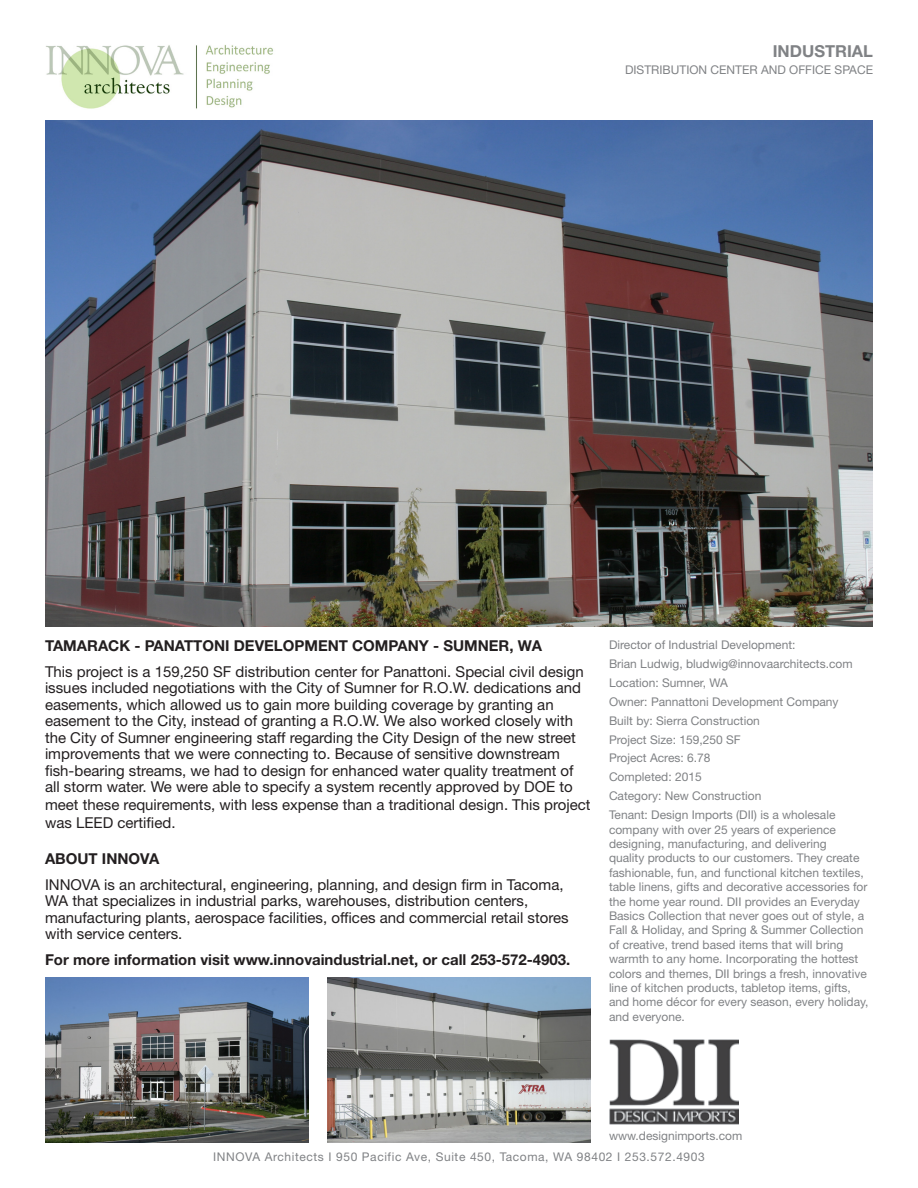
<style>
.page{position:relative;width:918px;height:1188px;background:#fff}
.page>*{position:absolute;margin:0;border:0;box-sizing:border-box;transform-origin:0 0}
.t1{font:700 16.5px "Helvetica Neue LT Std";color:#808285}
.t2{font:15px/16.5px "Helvetica Neue LT Std";color:#231f20}
.t3{font:700 15px "Helvetica Neue LT Std";color:#231f20}
.t4{font:12px/14.4px "Helvetica Neue LT Std";color:#808285}
.t5{font:12px "Helvetica Neue LT Std";letter-spacing:.05em;color:#808285}
</style>
<div class="page">
<img style="left:45px;top:121px;width:828px;height:505px">
<img style="left:45px;top:977px;width:264px;height:166px">
<img style="left:327px;top:977px;width:264px;height:166px">
<img style="left:46px;top:45px;width:227px;height:64px">
<img style="left:609px;top:1040px;width:130px;height:84px">
<p class="t1" style="left:773px;top:41px;width:102px">INDUSTRIAL</p>
<p class="t4" style="left:625px;top:63px;width:249px">DISTRIBUTION CENTER AND OFFICE SPACE</p>
<p class="t3" style="left:45px;top:637px;width:498px">TAMARACK - PANATTONI DEVELOPMENT COMPANY - SUMNER, WA</p>
<p class="t2" style="left:45px;top:663px;width:540px">This project is a 159,250 SF distribution center for Panattoni. Special civil design issues included negotiations with the City of Sumner for R.O.W. dedications and easements, which allowed us to gain more building coverage by granting an easement to the City, instead of granting a R.O.W. We also worked closely with the City of Sumner engineering staff regarding the City Design of the new street improvements that we were connecting to. Because of sensitive downstream fish-bearing streams, we had to design for enhanced water quality treatment of all storm water. We were able to specify a system recently approved by DOE to</p>
<p class="t2" style="left:45px;top:796px;width:547px;line-height:18px">meet these requirements, with less expense than a traditional design. This project was LEED certified.</p>
<p class="t3" style="left:45px;top:850px;width:116px">ABOUT INNOVA</p>
<p class="t2" style="left:45px;top:876px;width:525px">INNOVA is an architectural, engineering, planning, and design firm in Tacoma, WA that specializes in industrial parks, warehouses, distribution centers, manufacturing plants, aerospace facilities, offices and commercial retail stores with service centers.</p>
<p class="t3" style="left:45px;top:950px;width:527px">For more information visit www.innovaindustrial.net, or call 253-572-4903.</p>
<p class="t4" style="left:609px;top:637px;width:188px">Director of Industrial Development:</p>
<p class="t4" style="left:609px;top:656px;width:245px">Brian Ludwig, bludwig@innovaarchitects.com</p>
<p class="t4" style="left:609px;top:675px;width:121px">Location: Sumner, WA</p>
<p class="t4" style="left:609px;top:694px;width:231px">Owner: Pannattoni Development Company</p>
<p class="t4" style="left:609px;top:713px;width:152px">Built by: Sierra Construction</p>
<p class="t4" style="left:609px;top:732px;width:133px">Project Size: 159,250 SF</p>
<p class="t4" style="left:609px;top:751px;width:103px">Project Acres: 6.78</p>
<p class="t4" style="left:609px;top:770px;width:94px">Completed: 2015</p>
<p class="t4" style="left:609px;top:789px;width:154px">Category: New Construction</p>
<p class="t4" style="left:609px;top:808px;width:261px">Tenant: Design Imports (DII) is a wholesale company with over 25 years of experience designing, manufacturing, and delivering<br>quality products to our customers. They create fashionable, fun, and functional kitchen textiles, table linens, gifts and decorative accessories for the home year round. DII provides an Everyday Basics Collection that never goes out of style, a Fall &amp; Holiday, and Spring &amp; Summer Collection of creative, trend based items that will bring warmth to any home. Incorporating the hottest colors and themes, DII brings a fresh, innovative line of kitchen products, tabletop items, gifts, and home décor for every season, every holiday, and everyone.</p>
<p class="t4" style="left:609px;top:1128px;width:135px">www.designimports.com</p>
<p class="t5" style="left:213px;top:1149px;width:493px">INNOVA Architects I 950 Pacific Ave, Suite 450, Tacoma, WA 98402 I 253.572.4903</p>
</div>
